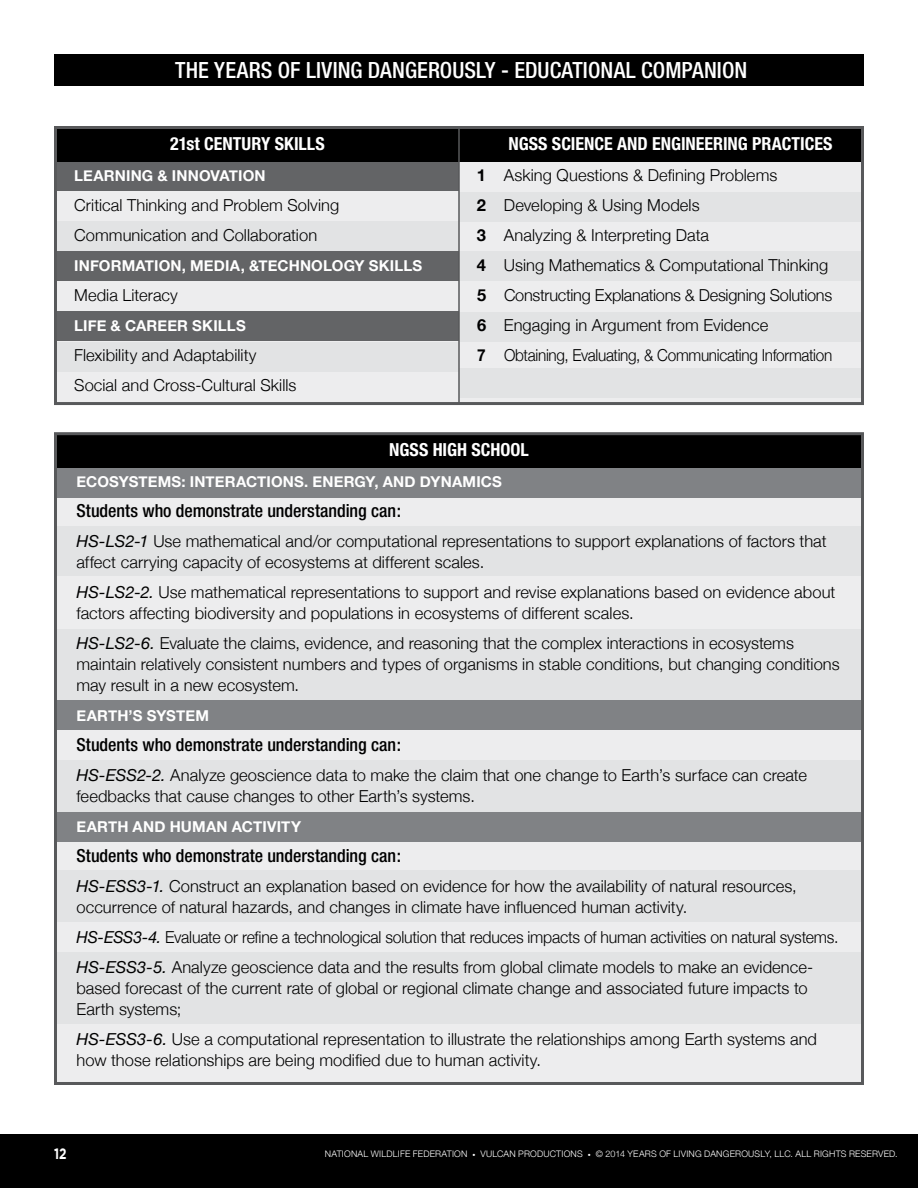
<style>
.page{position:relative;width:918px;height:1188px;background:#fff}
.page>*{position:absolute;margin:0;border:0;box-sizing:border-box;transform-origin:0 0}
.t1{font:500 condensed 22.35px "Helvetica Neue";color:#fff}
.t2{font:500 condensed 18px "Helvetica Neue";color:#000}
.t3{font:700 condensed 18px "Helvetica Neue";color:#fff}
.t4{font:300 16.5px/30px "Helvetica Neue";color:#000}
.t5{font:300 16.5px/30px "Helvetica Neue";color:#000;scale:.96 1}
.t6{font:700 15px "Helvetica Neue";letter-spacing:.01em;color:#fff}
.t7{font:700 15px "Gotham";color:#fff;scale:.8 1}
.t8{font:300 9px "Helvetica Neue";letter-spacing:.02em;color:#fff}
.s1{font-weight:700}
.s2{font-weight:400;font-style:italic}
.s3{font-size:6px}
</style>
<div class="page">
<div style="left:54px;top:434px;width:810px;height:649px;background:#ededee"></div>
<div style="left:54px;top:526px;width:810px;height:50px;background:#e2e3e4"></div>
<div style="left:54px;top:760px;width:810px;height:52px;background:#e2e3e4"></div>
<div style="left:54px;top:870px;width:810px;height:52px;background:#e2e3e4"></div>
<div style="left:54px;top:952px;width:810px;height:71px;background:#e2e3e4"></div>
<div style="left:54px;top:629px;width:810px;height:71px;background:#e2e3e4"></div>
<div style="left:54px;top:700px;width:810px;height:30px;background:#808285"></div>
<div style="left:54px;top:812px;width:810px;height:30px;background:#808285"></div>
<div style="left:54px;top:468px;width:810px;height:30px;background:#808285"></div>
<div style="left:54px;top:54px;width:810px;height:32px;background:#000"></div>
<div style="left:54px;top:433px;width:810px;height:34px;background:#000"></div>
<div style="left:54px;top:432px;width:810px;height:653px;border:3px solid #58595b"></div>
<div style="left:0;top:1134px;width:918px;height:54px;background:#000"></div>
<div style="left:54px;top:128px;width:810px;height:274px;background:#ededee"></div>
<div style="left:54px;top:221px;width:405px;height:30px;background:#e2e3e4"></div>
<div style="left:459px;top:192px;width:405px;height:30px;background:#e2e3e4"></div>
<div style="left:459px;top:251px;width:405px;height:30px;background:#e2e3e4"></div>
<div style="left:459px;top:312px;width:405px;height:30px;background:#e2e3e4"></div>
<div style="left:459px;top:368px;width:405px;height:30px;background:#e2e3e4"></div>
<div style="left:54px;top:342px;width:405px;height:30px;background:#e2e3e4"></div>
<div style="left:54px;top:251px;width:405px;height:30px;background:#636466"></div>
<div style="left:54px;top:161px;width:405px;height:30px;background:#636466"></div>
<div style="left:54px;top:311px;width:405px;height:30px;background:#636466"></div>
<div style="left:54px;top:127px;width:810px;height:34px;background:#000"></div>
<div style="left:54px;top:126px;width:810px;height:279px;border:3px solid #58595b"></div>
<hr style="left:458px;top:127px;width:2px;height:277px;background:#58595b">
<h1 class="t1" style="left:175px;top:56px;width:574px">THE YEARS OF LIVING DANGEROUSLY - EDUCATIONAL COMPANION</h1>
<p class="t3" style="left:170px;top:133px;width:156px">21st CENTURY SKILLS</p>
<p class="t3" style="left:508px;top:133px;width:326px">NGSS SCIENCE AND ENGINEERING PRACTICES</p>
<p class="t6" style="left:74px;top:166px;width:193px">LEARNING &amp; INNOVATION</p>
<p class="t4" style="left:74px;top:190px;width:266px">Critical Thinking and Problem Solving<br>Communication and Collaboration</p>
<p class="t6" style="left:74px;top:256px;width:349px">INFORMATION, MEDIA, &amp;TECHNOLOGY SKILLS</p>
<p class="t4" style="left:74px;top:280px;width:105px">Media Literacy</p>
<p class="t6" style="left:74px;top:316px;width:173px">LIFE &amp; CAREER SKILLS</p>
<p class="t4" style="left:74px;top:340px;width:224px">Flexibility and Adaptability<br>Social and Cross-Cultural Skills</p>
<p class="t4" style="left:477px;top:160px;width:357px"><span class="s1">1</span> Asking Questions &amp; Defining Problems<br><span class="s1">2</span> Developing &amp; Using Models<br><span class="s1">3</span> Analyzing &amp; Interpreting Data<br><span class="s1">4</span> Using Mathematics &amp; Computational Thinking <span class="s1">5</span> Constructing Explanations &amp; Designing Solutions <span class="s1">6</span> Engaging in Argument from Evidence<br><span class="s1">7</span> Obtaining, Evaluating, &amp; Communicating Information</p>
<p class="t3" style="left:389px;top:439px;width:141px">NGSS HIGH SCHOOL</p>
<p class="t6" style="left:76px;top:473px;width:427px">ECOSYSTEMS: INTERACTIONS. ENERGY, AND DYNAMICS</p>
<p class="t2" style="left:76px;top:500px;width:326px">Students who demonstrate understanding can:</p>
<p class="t4" style="left:76px;top:530px;width:752px;line-height:21px"><span class="s2">HS-LS2-1</span> Use mathematical and/or computational representations to support explanations of factors that affect carrying capacity of ecosystems at different scales.</p>
<p class="t4" style="left:76px;top:581px;width:761px;line-height:21px"><span class="s2">HS-LS2-2.</span> Use mathematical representations to support and revise explanations based on evidence about factors affecting biodiversity and populations in ecosystems of different scales.</p>
<p class="t4" style="left:76px;top:632px;width:765px;line-height:21px"><span class="s2">HS-LS2-6.</span> Evaluate the claims, evidence, and reasoning that the complex interactions in ecosystems maintain relatively consistent numbers and types of organisms in stable conditions, but changing conditions may result in a new ecosystem.</p>
<p class="t6" style="left:76px;top:707px;width:134px">EARTH’S SYSTEM</p>
<p class="t2" style="left:76px;top:734px;width:326px">Students who demonstrate understanding can:</p>
<p class="t4" style="left:76px;top:764px;width:732px;line-height:21px"><span class="s2">HS-ESS2-2.</span> Analyze geoscience data to make the claim that one change to Earth’s surface can create feedbacks that cause changes to other Earth’s systems.</p>
<p class="t6" style="left:76px;top:818px;width:226px">EARTH AND HUMAN ACTIVITY</p>
<p class="t2" style="left:76px;top:845px;width:326px">Students who demonstrate understanding can:</p>
<p class="t4" style="left:76px;top:875px;width:722px;line-height:21px"><span class="s2">HS-ESS3-1.</span> Construct an explanation based on evidence for how the availability of natural resources, occurrence of natural hazards, and changes in climate have influenced human activity.</p>
<p class="t5" style="left:76px;top:922px;width:795px"><span class="s2">HS-ESS3-4.</span> Evaluate or refine a technological solution that reduces impacts of human activities on natural systems.<br><span class="s2">HS-ESS3-5.</span> Analyze geoscience data and the results from global climate models to make an evidence-</p>
<p class="t4" style="left:76px;top:977px;width:733px;line-height:21px">based forecast of the current rate of global or regional climate change and associated future impacts to<br>Earth systems;</p>
<p class="t4" style="left:76px;top:1028px;width:742px;line-height:21px"><span class="s2">HS-ESS3-6.</span> Use a computational representation to illustrate the relationships among Earth systems and how those relationships are being modified due to human activity.</p>
<p class="t7" style="left:54px;top:1145px;width:17px">12</p>
<p class="t8" style="left:325px;top:1148px;width:574px">NATIONAL WILDLIFE FEDERATION <span class="s3">•</span> VULCAN PRODUCTIONS <span class="s3">•</span> © 2014 YEARS OF LIVING DANGEROUSLY, LLC. ALL RIGHTS RESERVED.</p>
</div>
